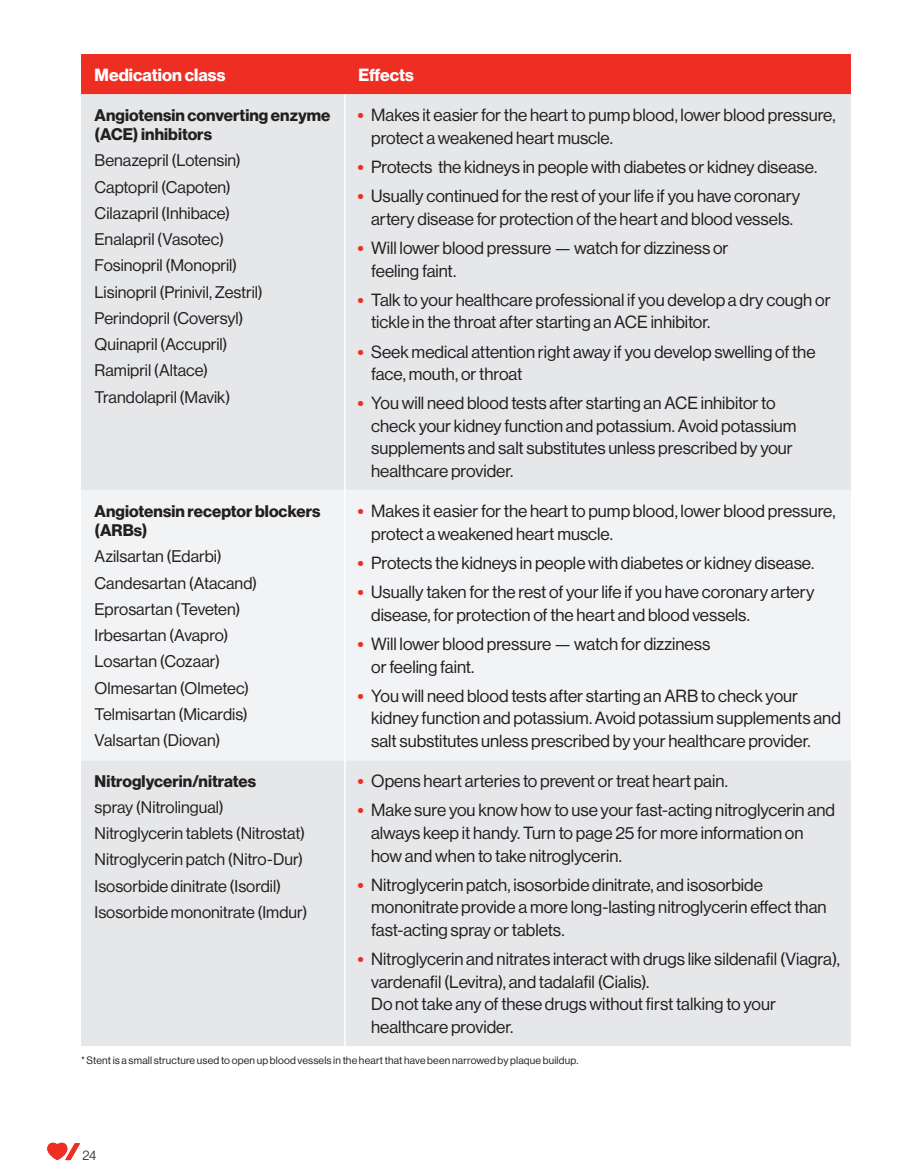
<style>
.page{position:relative;width:905px;height:1175px;background:#fff}
.page>*{position:absolute;margin:0;border:0;box-sizing:border-box;transform-origin:0 0}
.t1{font:17.25px/22.5px "N Haas Grotesk DS Std 55 Rg";color:#231f20}
.Table_-_Header{font:17.25px "N Haas Grotesk DS Std 75 Bd";letter-spacing:.005em;color:#fff}
.Table_-_Body{font:16.5px "N Haas Grotesk DS Std 55 Rg";color:#231f20}
.Table_-_Body-2{font:16.5px/19.5px "N Haas Grotesk DS Std 75 Bd";letter-spacing:.005em;color:#231f20}
.t2{font:13.5px "N Haas Grotesk DS Std 45 Lt";color:#231f20}
.t3{font:10.5px "N Haas Grotesk DS Std 55 Rg";letter-spacing:.015em;color:#231f20}
.s1{font-family:"N Haas Grotesk DS Std 75 Bd";color:#ee2e22}
</style>
<div class="page">
<svg style="left:47px;top:1142px;width:33px;height:18px"></svg>
<div style="left:81px;top:54px;width:769px;height:40px;background:#ee2e22"></div>
<div style="left:81px;top:94px;width:769px;height:952px;background:#e6e7e9"></div>
<div style="left:81px;top:490px;width:769px;height:270px;background:#f2f3f4"></div>
<hr style="left:344px;top:94px;width:1px;height:396px;background:#fff">
<hr style="left:344px;top:490px;width:1px;height:270px;background:#fff">
<hr style="left:344px;top:760px;width:1px;height:286px;background:#fff">
<p class="Table_-_Header" style="left:94px;top:65px;width:132px">Medication class</p>
<p class="Table_-_Header" style="left:358px;top:65px;width:57px">Effects</p>
<p class="Table_-_Body-2" style="left:94px;top:105px;width:237px">Angiotensin converting enzyme (ACE) inhibitors</p>
<p class="Table_-_Body" style="left:94px;top:151px;width:148px">Benazepril (Lotensin)</p>
<p class="Table_-_Body" style="left:94px;top:177px;width:138px">Captopril (Capoten)</p>
<p class="Table_-_Body" style="left:94px;top:204px;width:137px">Cilazapril (Inhibace)</p>
<p class="Table_-_Body" style="left:94px;top:230px;width:131px">Enalapril (Vasotec)</p>
<p class="Table_-_Body" style="left:94px;top:256px;width:144px">Fosinopril (Monopril)</p>
<p class="Table_-_Body" style="left:94px;top:282px;width:170px">Lisinopril (Prinivil, Zestril)</p>
<p class="Table_-_Body" style="left:94px;top:309px;width:150px">Perindopril (Coversyl)</p>
<p class="Table_-_Body" style="left:94px;top:335px;width:134px">Quinapril (Accupril)</p>
<p class="Table_-_Body" style="left:94px;top:361px;width:115px">Ramipril (Altace)</p>
<p class="Table_-_Body" style="left:94px;top:387px;width:137px">Trandolapril (Mavik)</p>
<p class="t1" style="left:371px;top:104px;width:466px;text-indent:-14px"><span class="s1">•</span> Makes it easier for the heart to pump blood, lower blood pressure, protect a weakened heart muscle.</p>
<p class="t1" style="left:357px;top:156px;width:461px"><span class="s1">•</span> Protects the kidneys in people with diabetes or kidney disease.</p>
<p class="t1" style="left:357px;top:185px;width:444px;text-align:center"><span class="s1">•</span> Usually continued for the rest of your life if you have coronary artery disease for protection of the heart and blood vessels.</p>
<p class="t1" style="left:371px;top:237px;width:359px;text-indent:-14px"><span class="s1">•</span> Will lower blood pressure — watch for dizziness or feeling faint.</p>
<p class="t1" style="left:371px;top:288px;width:461px;text-indent:-14px"><span class="s1">•</span> Talk to your healthcare professional if you develop a dry cough or tickle in the throat after starting an ACE inhibitor.</p>
<p class="t1" style="left:371px;top:340px;width:446px;text-indent:-14px"><span class="s1">•</span> Seek medical attention right away if you develop swelling of the face, mouth, or throat</p>
<p class="t1" style="left:371px;top:392px;width:427px;text-indent:-14px"><span class="s1">•</span> You will need blood tests after starting an ACE inhibitor to check your kidney function and potassium. Avoid potassium supplements and salt substitutes unless prescribed by your healthcare provider.</p>
<p class="Table_-_Body-2" style="left:94px;top:501px;width:227px">Angiotensin receptor blockers (ARBs)</p>
<p class="Table_-_Body" style="left:94px;top:547px;width:129px">Azilsartan (Edarbi)</p>
<p class="Table_-_Body" style="left:94px;top:573px;width:164px">Candesartan (Atacand)</p>
<p class="Table_-_Body" style="left:94px;top:599px;width:147px">Eprosartan (Teveten)</p>
<p class="Table_-_Body" style="left:94px;top:626px;width:135px">Irbesartan (Avapro)</p>
<p class="Table_-_Body" style="left:94px;top:652px;width:127px">Losartan (Cozaar)</p>
<p class="Table_-_Body" style="left:94px;top:678px;width:156px">Olmesartan (Olmetec)</p>
<p class="Table_-_Body" style="left:94px;top:704px;width:155px">Telmisartan (Micardis)</p>
<p class="Table_-_Body" style="left:94px;top:731px;width:127px">Valsartan (Diovan)</p>
<p class="t1" style="left:371px;top:500px;width:466px;text-indent:-14px"><span class="s1">•</span> Makes it easier for the heart to pump blood, lower blood pressure, protect a weakened heart muscle.</p>
<p class="t1" style="left:357px;top:552px;width:458px"><span class="s1">•</span> Protects the kidneys in people with diabetes or kidney disease.</p>
<p class="t1" style="left:371px;top:581px;width:445px;text-indent:-14px"><span class="s1">•</span> Usually taken for the rest of your life if you have coronary artery disease, for protection of the heart and blood vessels.</p>
<p class="t1" style="left:371px;top:633px;width:341px;text-indent:-14px"><span class="s1">•</span> Will lower blood pressure — watch for dizziness or feeling faint.</p>
<p class="t1" style="left:371px;top:684px;width:471px;text-indent:-14px"><span class="s1">•</span> You will need blood tests after starting an ARB to check your kidney function and potassium. Avoid potassium supplements and salt substitutes unless prescribed by your healthcare provider.</p>
<p class="t1" style="left:357px;top:770px;width:372px"><span class="s1">•</span> Opens heart arteries to prevent or treat heart pain.</p>
<p class="t1" style="left:371px;top:799px;width:465px;text-indent:-14px"><span class="s1">•</span> Make sure you know how to use your fast-acting nitroglycerin and always keep it handy. Turn to page 25 for more information on how and when to take nitroglycerin.</p>
<p class="t1" style="left:371px;top:873px;width:457px;text-indent:-14px"><span class="s1">•</span> Nitroglycerin patch, isosorbide dinitrate, and isosorbide mononitrate provide a more long-lasting nitroglycerin effect than fast-acting spray or tablets.</p>
<p class="t1" style="left:371px;top:947px;width:470px;text-indent:-14px"><span class="s1">•</span> Nitroglycerin and nitrates interact with drugs like sildenafil (Viagra), vardenafil (Levitra), and tadalafil (Cialis).<br>Do not take any of these drugs without first talking to your healthcare provider.</p>
<p class="t3" style="left:81px;top:1054px;width:499px">* Stent is a small structure used to open up blood vessels in the heart that have been narrowed by plaque buildup.</p>
<p class="Table_-_Body-2" style="left:94px;top:771px;width:163px">Nitroglycerin/nitrates</p>
<p class="Table_-_Body" style="left:94px;top:797px;width:131px">spray (Nitrolingual)</p>
<p class="Table_-_Body" style="left:94px;top:824px;width:212px">Nitroglycerin tablets (Nitrostat)</p>
<p class="Table_-_Body" style="left:94px;top:850px;width:210px">Nitroglycerin patch (Nitro-Dur)</p>
<p class="Table_-_Body" style="left:94px;top:876px;width:188px">Isosorbide dinitrate (Isordil)</p>
<p class="Table_-_Body" style="left:94px;top:902px;width:214px">Isosorbide mononitrate (Imdur)</p>
<p class="t2" style="left:82px;top:1147px;width:16px">24</p>
</div>
